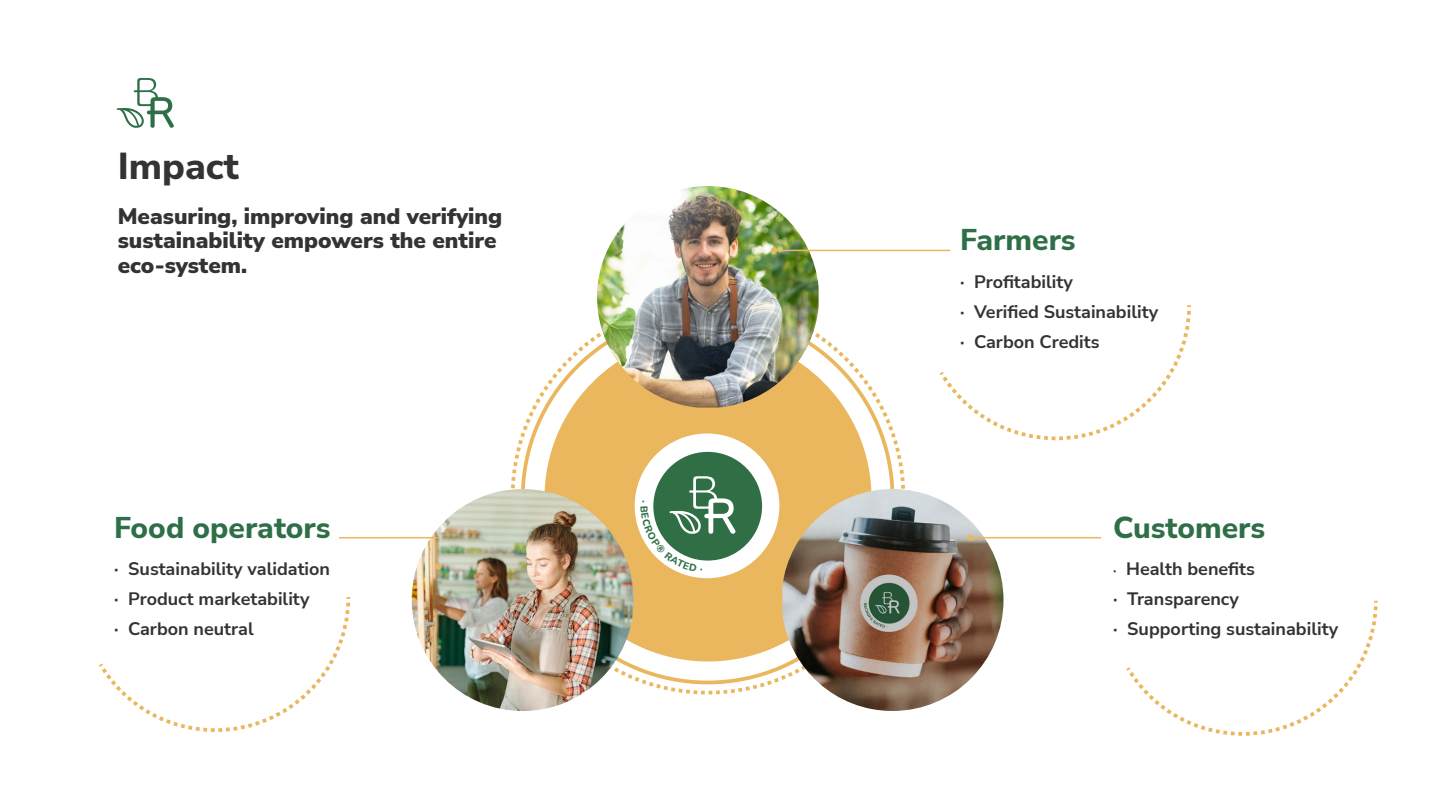
<style>
.page{position:relative;width:1440px;height:810px;background:#fff}
.page>*{position:absolute;margin:0;border:0;box-sizing:border-box;transform-origin:0 0}
.t1{font:800 37.5px "Nunito Sans";color:#333}
.t2{font:800 30px "Nunito Sans";color:#2f6f47}
.t3{font:900 22.5px/24.8px "Nunito Sans";color:#333}
.t4{font:700 18px/30px "Nunito Sans";color:#333}
.s1{font-size:13.5px}
</style>
<div class="page">
<div style="left:544px;top:334px;width:328px;height:328px;background:#eab75f;border-radius:50%"></div>
<svg style="left:939px;top:305px;width:252px;height:136px"></svg>
<svg style="left:1126px;top:600px;width:252px;height:136px"></svg>
<svg style="left:99px;top:597px;width:252px;height:135px"></svg>
<img style="left:782px;top:489px;width:222px;height:222px">
<img style="left:412px;top:489px;width:222px;height:222px;border-radius:111px">
<svg style="left:435px;top:563px;width:6px;height:6px"></svg>
<img style="left:597px;top:186px;width:222px;height:222px">
<hr style="left:339px;top:537px;width:99px;height:1px;background:#eab75f">
<svg style="left:968px;top:535px;width:6px;height:6px"></svg>
<hr style="left:970px;top:537px;width:131px;height:1px;background:#eab75f">
<svg style="left:771px;top:248px;width:6px;height:6px"></svg>
<hr style="left:774px;top:250px;width:176px;height:1px;background:#eab75f">
<div style="left:635px;top:433px;width:144px;height:145px;background:#fff;border-radius:50%"></div>
<div style="left:653px;top:452px;width:109px;height:109px;background:#306f46;border-radius:50%"></div>
<svg style="left:117px;top:78px;width:57px;height:50px"></svg>
<svg style="left:641px;top:476px;width:94px;height:96px"></svg>
<h1 class="t1" style="left:118px;top:139px;width:123px">Impact</h1>
<p class="t3" style="left:118px;top:203px;width:386px">Measuring, improving and verifying sustainability empowers the entire eco-system.</p>
<h2 class="t2" style="left:114px;top:506px;width:218px">Food operators</h2>
<p class="t4" style="left:114px;top:553px;width:218px">· Sustainability validation · Product marketability<br>· Carbon neutral</p>
<h2 class="t2" style="left:960px;top:219px;width:117px">Farmers</h2>
<p class="t4" style="left:960px;top:266px;width:200px">· Profitability<br>· Verified Sustainability · Carbon Credits</p>
<h2 class="t2" style="left:1113px;top:506px;width:154px">Customers</h2>
<p class="t4" style="left:1113px;top:553px;width:227px"><span class="s1">·</span> Health benefits<br>· Transparency<br>· Supporting sustainability</p>
</div>
